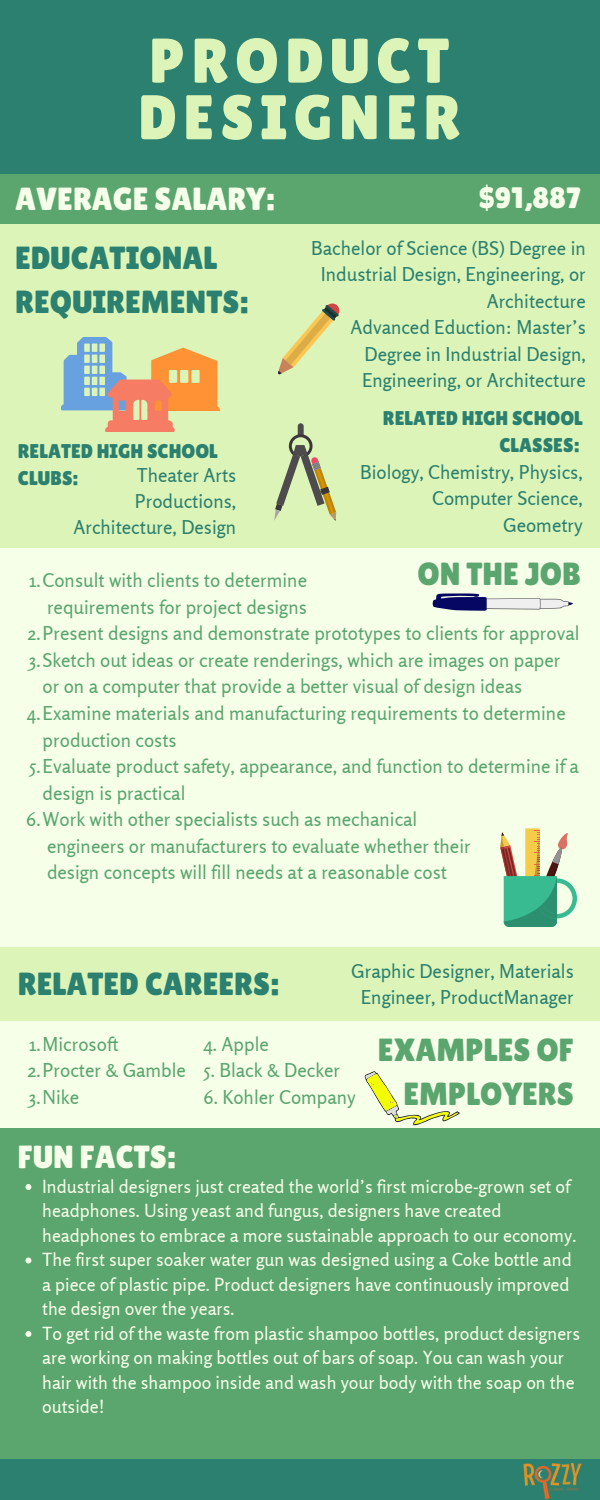
<style>
.page{position:relative;width:600px;height:1500px;background:#2c806f}
.page>*{position:absolute;margin:0;border:0;box-sizing:border-box;transform-origin:0 0}
.t1{font:63px/56.6px "Lilita One";letter-spacing:.1em;color:#dcf4b8}
.t2{font:32px/44.4px "Lilita One";color:#2c806f}
.t3{font:32px/44.3px "Lilita One";color:#5ba56e;text-align:right}
.t4{font:32px "Lilita One";color:#f6ffe8}
.t5{font:29.6px "Lilita One";color:#f6ffe8}
.t6{font:19.9px/27.5px "Lilita One";color:#2c806f;text-align:right}
.t7{font:19px/26.1px "Rosario";color:#5ba56e}
.t8{font:19px/26.5px "Rosario";color:#2c806f;text-align:right}
.t9{font:18px/24.5px "Rosario";color:#f6ffe8}
</style>
<div class="page">
<div style="left:0;top:174px;width:600px;height:1285px;background:#5ba56e"></div>
<div style="left:0;top:312px;width:600px;height:815px;background:#f6ffe8"></div>
<div style="left:0;top:947px;width:600px;height:74px;background:#dcf4b8"></div>
<div style="left:0;top:224px;width:600px;height:324px;background:#dcf4b8"></div>
<svg style="left:61px;top:337px;width:159px;height:95px"></svg>
<svg style="left:25px;top:1184px;width:6px;height:6px"></svg>
<svg style="left:25px;top:1258px;width:6px;height:5px"></svg>
<svg style="left:25px;top:1331px;width:6px;height:6px"></svg>
<img style="left:524px;top:1463px;width:59px;height:35px">
<svg style="left:278px;top:303px;width:62px;height:71px"></svg>
<svg style="left:274px;top:423px;width:62px;height:98px"></svg>
<svg style="left:365px;top:1071px;width:95px;height:54px"></svg>
<svg style="left:432px;top:594px;width:141px;height:17px"></svg>
<svg style="left:500px;top:828px;width:77px;height:99px"></svg>
<h1 class="t1" style="left:138px;top:32px;width:324px">PRODUCT<br>DESIGNER</h1>
<h2 class="t4" style="left:15px;top:181px;width:261px">AVERAGE SALARY:</h2>
<h3 class="t5" style="left:479px;top:181px;width:103px">$91,887</h3>
<h2 class="t2" style="left:15px;top:236px;width:235px">EDUCATIONAL<br>REQUIREMENTS:</h2>
<p class="t8" style="left:311px;top:235px;width:276px">Bachelor of Science (BS) Degree in<br>Industrial Design, Engineering, or<br>Architecture<br>Advanced Eduction: Master’s<br>Degree in Industrial Design,<br>Engineering, or Architecture</p>
<p class="t6" style="left:383px;top:404px;width:201px">RELATED HIGH SCHOOL<br>CLASSES:</p>
<p class="t6" style="left:18px;top:437px;width:201px;text-align:left">RELATED HIGH SCHOOL<br>CLUBS:</p>
<p class="t8" style="left:360px;top:459px;width:224px">Biology, Chemistry, Physics,<br>Computer Science,<br>Geometry</p>
<p class="t8" style="left:73px;top:462px;width:164px;line-height:25.9px">Theater Arts<br>Productions,<br>Architecture, Design</p>
<h2 class="t3" style="left:417px;top:552px;width:165px">ON THE JOB</h2>
<p class="t7" style="left:29px;top:567px;width:280px">1.Consult with clients to determine</p>
<p class="t7" style="left:47px;top:594px;width:261px">requirements for project designs</p>
<p class="t7" style="left:28px;top:620px;width:553px">2.Present designs and demonstrate prototypes to clients for approval</p>
<p class="t7" style="left:29px;top:647px;width:533px">3.Sketch out ideas or create renderings, which are images on paper</p>
<p class="t7" style="left:43px;top:673px;width:481px">or on a computer that provide a better visual of design ideas</p>
<p class="t7" style="left:27px;top:700px;width:540px">4.Examine materials and manufacturing requirements to determine</p>
<p class="t7" style="left:43px;top:726px;width:136px">production costs</p>
<p class="t7" style="left:29px;top:753px;width:551px">5.Evaluate product safety, appearance, and function to determine if a</p>
<p class="t7" style="left:43px;top:779px;width:144px">design is practical</p>
<p class="t7" style="left:26px;top:806px;width:393px">6.Work with other specialists such as mechanical</p>
<p class="t7" style="left:47px;top:832px;width:425px">engineers or manufacturers to evaluate whether their</p>
<p class="t7" style="left:47px;top:859px;width:402px">design concepts will fill needs at a reasonable cost</p>
<h2 class="t2" style="left:18px;top:962px;width:263px">RELATED CAREERS:</h2>
<p class="t8" style="left:351px;top:958px;width:224px;text-align:center">Graphic Designer, Materials<br>Engineer, ProductManager</p>
<p class="t7" style="left:28px;top:1031px;width:160px">1.Microsoft<br>2.Procter &amp; Gamble<br>3.Nike</p>
<h2 class="t3" style="left:378px;top:1028px;width:197px">EXAMPLES OF<br>EMPLOYERS</h2>
<p class="t7" style="left:204px;top:1031px;width:67px">4. Apple</p>
<p class="t7" style="left:204px;top:1057px;width:138px">5. Black &amp; Decker</p>
<p class="t7" style="left:204px;top:1083px;width:154px">6. Kohler Company</p>
<h2 class="t4" style="left:18px;top:1138px;width:159px">FUN FACTS:</h2>
<p class="t9" style="left:42px;top:1174px;width:540px">Industrial designers just created the world’s first microbe-grown set of headphones. Using yeast and fungus, designers have created headphones to embrace a more sustainable approach to our economy.<br>The first super soaker water gun was designed using a Coke bottle and a piece of plastic pipe. Product designers have continuously improved the design over the years.<br>To get rid of the waste from plastic shampoo bottles, product designers are working on making bottles out of bars of soap. You can wash your hair with the shampoo inside and wash your body with the soap on the outside!</p>
</div>
